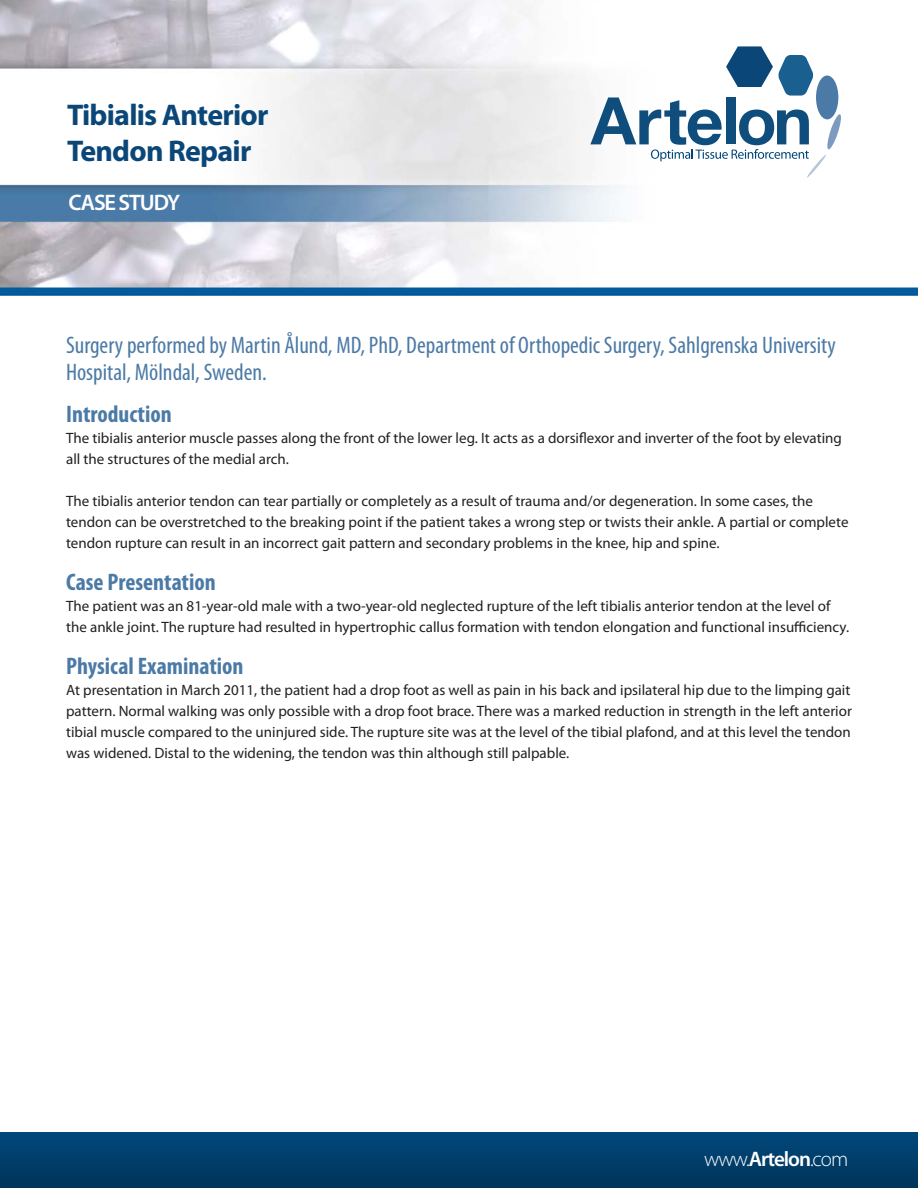
<style>
.page{position:relative;width:918px;height:1188px;background:#fff}
.page>*{position:absolute;margin:0;border:0;box-sizing:border-box;transform-origin:0 0}
.t1{font:700 30px "Myriad Pro";letter-spacing:-.025em;color:#0a4778}
.t2{font:condensed 24px/27px "Myriad Pro";color:#4c7aa6}
.t3{font:700 condensed 24px "Myriad Pro";color:#4c7aa6}
.t4{font:600 22.5px "Myriad Pro";letter-spacing:-.05em;color:#fff}
.t5{font:300 21px "Myriad Pro";letter-spacing:-.045em;color:#fff}
.t6{font:15px/21px "Myriad Pro";color:#231f20}
.s1{font-weight:600}
</style>
<div class="page">
<img style="left:0;top:0;width:918px;height:295px">
<svg style="left:590px;top:46px;width:251px;height:132px"></svg>
<img style="left:0;top:1133px;width:918px;height:55px">
<p class="t1" style="left:67px;top:95px;width:203px">Tibialis Anterior</p>
<p class="t1" style="left:67px;top:131px;width:186px">Tendon Repair</p>
<p class="t4" style="left:69px;top:188px;width:113px">CASE STUDY</p>
<p class="t2" style="left:66px;top:331px;width:771px">Surgery performed by Martin Ålund, MD, PhD, Department of Orthopedic Surgery, Sahlgrenska University<br>Hospital, Mölndal, Sweden.</p>
<p class="t3" style="left:66px;top:399px;width:107px">Introduction</p>
<p class="t6" style="left:66px;top:427px;width:777px">The tibialis anterior muscle passes along the front of the lower leg. It acts as a dorsiflexor and inverter of the foot by elevating all the structures of the medial arch.</p>
<p class="t6" style="left:66px;top:490px;width:784px">The tibialis anterior tendon can tear partially or completely as a result of trauma and/or degeneration. In some cases, the tendon can be overstretched to the breaking point if the patient takes a wrong step or twists their ankle. A partial or complete tendon rupture can result in an incorrect gait pattern and secondary problems in the knee, hip and spine.</p>
<p class="t3" style="left:66px;top:567px;width:151px">Case Presentation</p>
<p class="t6" style="left:66px;top:595px;width:785px">The patient was an 81-year-old male with a two-year-old neglected rupture of the left tibialis anterior tendon at the level of the ankle joint. The rupture had resulted in hypertrophic callus formation with tendon elongation and functional insufficiency.</p>
<p class="t3" style="left:66px;top:651px;width:179px">Physical Examination</p>
<p class="t6" style="left:66px;top:679px;width:787px;text-align:justify">At presentation in March 2011, the patient had a drop foot as well as pain in his back and ipsilateral hip due to the limping gait pattern. Normal walking was only possible with a drop foot brace. There was a marked reduction in strength in the left anterior tibial muscle compared to the uninjured side. The rupture site was at the level of the tibial plafond, and at this level the tendon</p>
<p class="t6" style="left:66px;top:742px;width:505px">was widened. Distal to the widening, the tendon was thin although still palpable.</p>
<p class="t5" style="left:704px;top:1148px;width:145px">www.<span class="s1">Artelon</span>.com</p>
</div>
